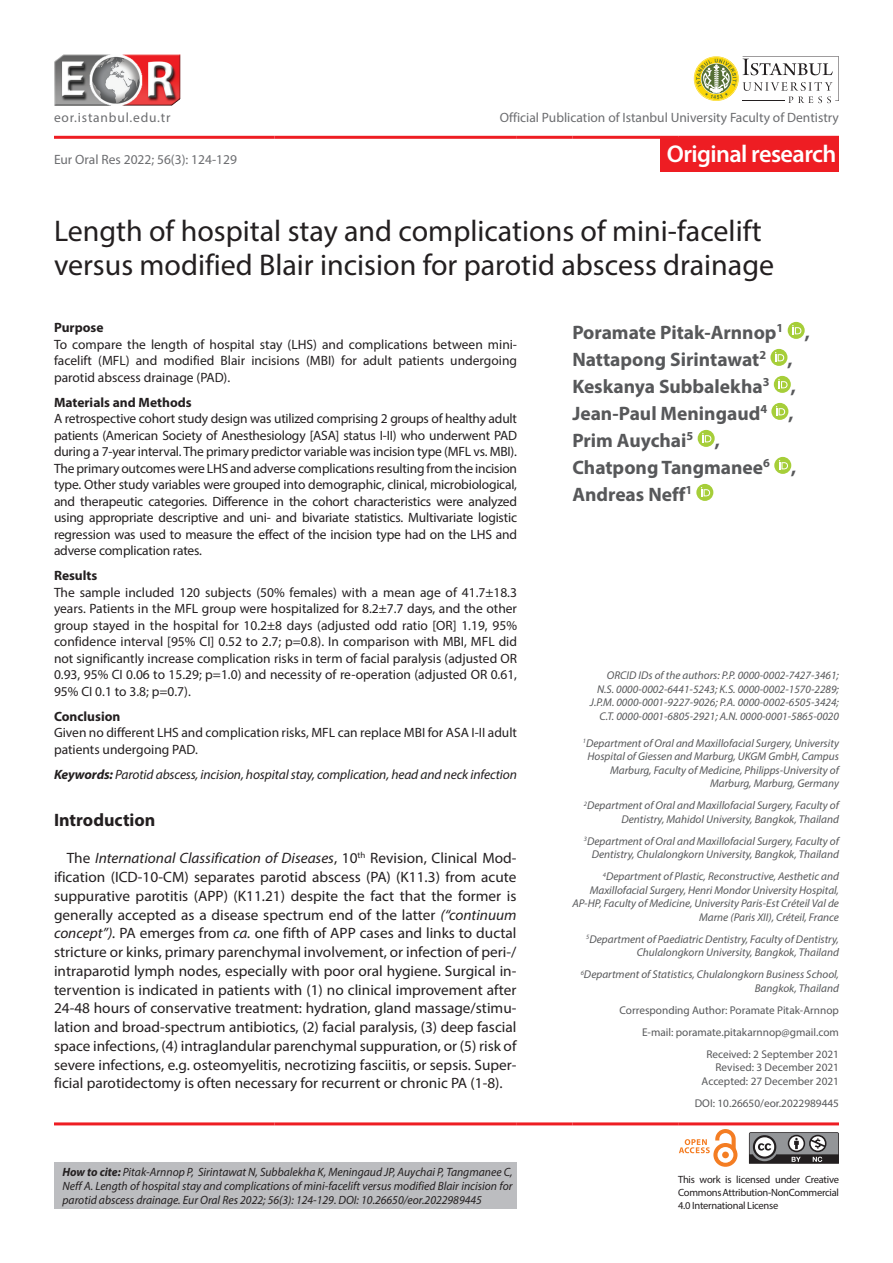
<style>
.page{position:relative;width:893px;height:1263px;background:#fff}
.page>*{position:absolute;margin:0;border:0;box-sizing:border-box;transform-origin:0 0}
.t1{font:30px/34.5px "Myriad Pro";color:#231f20}
.t2{font:600 24.3px "Myriad Pro";letter-spacing:-.025em;color:#fff}
.t3{font:700 19.5px/27px "Myriad Pro";color:#57585a}
.t4{font:700 18px "Myriad Pro";color:#231f20}
.t5{font:15px/18.8px "Myriad Pro";color:#231f20;text-align:justify}
.t6{font:13.5px/16.5px "Myriad Pro";color:#231f20;text-align:justify}
.t7{font:13.5px "Myriad Pro";color:#6c6d70}
.t8{font:italic 13.5px "Myriad Pro";letter-spacing:-.01em;color:#231f20}
.t9{font:700 13.5px "Myriad Pro";color:#231f20}
.t10{font:13.5px "Myriad Pro";letter-spacing:.06em;color:#6c6d70}
.t11{font:italic 12px/14.4px "Myriad Pro";color:#231f20;text-align:justify}
.t12{font:italic 11.25px/13.5px "Myriad Pro";color:#57585a;text-align:right}
.t13{font:11.25px/22px "Myriad Pro";color:#57585a;text-align:right}
.t14{font:10.5px/12.6px "Myriad Pro";letter-spacing:-.025em;color:#231f20;text-align:justify}
.s1{font-weight:700}
.s2{font-style:italic}
</style>
<div class="page">
<div style="left:660px;top:137px;width:179px;height:34px;background:#ee1d23"></div>
<div style="left:54px;top:1162px;width:463px;height:46px;background:#bcbdc0"></div>
<hr style="left:54px;top:136px;width:220px;height:3px;background:#ee1d23">
<hr style="left:274px;top:136px;width:243px;height:3px;background:#ee1d23">
<hr style="left:517px;top:136px;width:55px;height:3px;background:#ee1d23">
<hr style="left:572px;top:136px;width:88px;height:3px;background:#ee1d23">
<hr style="left:660px;top:136px;width:18px;height:3px;background:#ee1d23">
<hr style="left:678px;top:136px;width:161px;height:3px;background:#ee1d23">
<hr style="left:572px;top:1122px;width:88px;height:3px;background:#ee1d23">
<hr style="left:660px;top:1122px;width:18px;height:3px;background:#ee1d23">
<hr style="left:678px;top:1122px;width:161px;height:3px;background:#ee1d23">
<hr style="left:54px;top:1122px;width:220px;height:3px;background:#ee1d23">
<hr style="left:274px;top:1122px;width:243px;height:3px;background:#ee1d23">
<hr style="left:517px;top:1122px;width:55px;height:3px;background:#ee1d23">
<img style="left:54px;top:54px;width:127px;height:51px">
<svg style="left:694px;top:56px;width:145px;height:47px"></svg>
<svg style="left:788px;top:322px;width:17px;height:17px"></svg>
<svg style="left:792px;top:325px;width:9px;height:9px"></svg>
<svg style="left:770px;top:349px;width:17px;height:17px"></svg>
<svg style="left:775px;top:352px;width:9px;height:9px"></svg>
<div style="left:774px;top:376px;width:17px;height:17px;background:#a6ce39;border-radius:50%"></div>
<svg style="left:778px;top:379px;width:10px;height:9px"></svg>
<svg style="left:771px;top:403px;width:17px;height:17px"></svg>
<svg style="left:776px;top:406px;width:9px;height:9px"></svg>
<svg style="left:698px;top:430px;width:17px;height:17px"></svg>
<svg style="left:702px;top:433px;width:9px;height:9px"></svg>
<svg style="left:774px;top:457px;width:17px;height:17px"></svg>
<svg style="left:779px;top:460px;width:9px;height:9px"></svg>
<svg style="left:696px;top:484px;width:17px;height:17px"></svg>
<svg style="left:701px;top:487px;width:9px;height:9px"></svg>
<svg style="left:749px;top:1132px;width:90px;height:32px;background:#787779"></svg>
<svg style="left:679px;top:1129px;width:58px;height:38px"></svg>
<p class="t10" style="left:54px;top:110px;width:118px">eor.istanbul.edu.tr</p>
<p class="t7" style="left:500px;top:110px;width:341px">Official Publication of Istanbul University Faculty of Dentistry</p>
<p class="t7" style="left:54px;top:152px;width:184px">Eur Oral Res 2022; 56(3): 124-129</p>
<h2 class="t2" style="left:667px;top:138px;width:171px">Original research</h2>
<h1 class="t1" style="left:54px;top:213px;width:722px">Length of hospital stay and complications of mini-facelift versus modified Blair incision for parotid abscess drainage</h1>
<p class="t9" style="left:54px;top:319px;width:51px">Purpose</p>
<p class="t6" style="left:54px;top:335px;width:465px">To compare the length of hospital stay (LHS) and complications between mini&shy;facelift (MFL) and modified Blair incisions (MBI) for adult patients undergoing parotid abscess drainage (PAD).</p>
<p class="t9" style="left:54px;top:393px;width:139px">Materials and Methods</p>
<p class="t6" style="left:54px;top:410px;width:465px">A retrospective cohort study design was utilized comprising 2 groups of healthy adult patients (American Society of Anesthesiology [ASA] status I-II) who underwent PAD during a 7-year interval. The primary predictor variable was incision type (MFL vs. MBI).<br>The primary outcomes were LHS and adverse complications resulting from the incision type. Other study variables were grouped into demographic, clinical, microbiological, and therapeutic categories. Difference in the cohort characteristics were analyzed using appropriate descriptive and uni- and bivariate statistics. Multivariate logistic regression was used to measure the effect of the incision type had on the LHS and adverse complication rates.</p>
<p class="t9" style="left:54px;top:567px;width:45px">Results</p>
<p class="t6" style="left:54px;top:583px;width:465px">The sample included 120 subjects (50% females) with a mean age of 41.7±18.3 years. Patients in the MFL group were hospitalized for 8.2±7.7 days, and the other group stayed in the hospital for 10.2±8 days (adjusted odd ratio [OR] 1.19, 95% confidence interval [95% CI] 0.52 to 2.7; p=0.8). In comparison with MBI, MFL did not significantly increase complication risks in term of facial paralysis (adjusted OR 0.93, 95% CI 0.06 to 15.29; p=1.0) and necessity of re-operation (adjusted OR 0.61, 95% CI 0.1 to 3.8; p=0.7).</p>
<p class="t9" style="left:54px;top:707px;width:68px">Conclusion</p>
<p class="t6" style="left:54px;top:724px;width:465px">Given no different LHS and complication risks, MFL can replace MBI for ASA I-II adult patients undergoing PAD.</p>
<p class="t8" style="left:54px;top:766px;width:465px"><span class="s1">Keywords:</span> Parotid abscess, incision, hospital stay, complication, head and neck infection</p>
<h3 class="t4" style="left:54px;top:808px;width:103px">Introduction</h3>
<p class="t5" style="left:54px;top:849px;width:464px;text-indent:13px">The <span class="s2">International Classification of Diseases</span>, 10<sup>th</sup> Revision, Clinical Mod&shy;ification (ICD-10-CM) separates parotid abscess (PA) (K11.3) from acute suppurative parotitis (APP) (K11.21) despite the fact that the former is generally accepted as a disease spectrum end of the latter <span class="s2">(“continuum concept”).</span> PA emerges from <span class="s2">ca.</span> one fifth of APP cases and links to ductal stricture or kinks, primary parenchymal involvement, or infection of peri-/ intraparotid lymph nodes, especially with poor oral hygiene. Surgical in&shy;tervention is indicated in patients with (1) no clinical improvement after 24-48 hours of conservative treatment: hydration, gland massage/stimu&shy;lation and broad-spectrum antibiotics, (2) facial paralysis, (3) deep fascial space infections, (4) intraglandular parenchymal suppuration, or (5) risk of severe infections, e.g. osteomyelitis, necrotizing fasciitis, or sepsis. Super&shy;ficial parotidectomy is often necessary for recurrent or chronic PA (1-8).</p>
<h3 class="t3" style="left:572px;top:318px;width:239px">Poramate Pitak-Arnnop<sup>1</sup> ,<br>Nattapong Sirintawat<sup>2</sup> ,<br>Keskanya Subbalekha<sup>3</sup> ,<br>Jean-Paul Meningaud<sup>4</sup> ,<br>Prim Auychai<sup>5</sup> ,<br>Chatpong Tangmanee<sup>6</sup> ,<br>Andreas Neff<sup>1</sup></h3>
<p class="t12" style="left:590px;top:669px;width:251px">ORCID IDs of the authors: P.P. 0000-0002-7427-3461; N.S. 0000-0002-6441-5243; K.S. 0000-0002-1570-2289; J.P.M. 0000-0001-9227-9026; P.A. 0000-0002-6505-3424; C.T. 0000-0001-6805-2921; A.N. 0000-0001-5865-0020</p>
<p class="t12" style="left:583px;top:736px;width:258px"><sup>1</sup>Department of Oral and Maxillofacial Surgery, University Hospital of Giessen and Marburg, UKGM GmbH, Campus Marburg, Faculty of Medicine, Philipps-University of Marburg, Marburg, Germany</p>
<p class="t12" style="left:584px;top:799px;width:257px"><sup>2</sup>Department of Oral and Maxillofacial Surgery, Faculty of<br>Dentistry, Mahidol University, Bangkok, Thailand</p>
<p class="t12" style="left:584px;top:834px;width:257px"><sup>3</sup>Department of Oral and Maxillofacial Surgery, Faculty of<br>Dentistry, Chulalongkorn University, Bangkok, Thailand</p>
<p class="t12" style="left:572px;top:870px;width:268px"><sup>4</sup>Department of Plastic, Reconstructive, Aesthetic and Maxillofacial Surgery, Henri Mondor University Hospital, AP-HP, Faculty of Medicine, University Paris-Est Créteil Val de Marne (Paris XII), Créteil, France</p>
<p class="t12" style="left:586px;top:932px;width:254px"><sup>5</sup>Department of Paediatric Dentistry, Faculty of Dentistry,<br>Chulalongkorn University, Bangkok, Thailand</p>
<p class="t12" style="left:581px;top:968px;width:260px"><sup>6</sup>Department of Statistics, Chulalongkorn Business School,<br>Bangkok, Thailand</p>
<p class="t13" style="left:619px;top:999px;width:221px">Corresponding Author: Poramate Pitak-Arnnop<br>E-mail: poramate.pitakarnnop@gmail.com<br>Received: 2 September 2021</p>
<p class="t13" style="left:702px;top:1061px;width:139px;line-height:13.5px">Revised: 3 December 2021<br>Accepted: 27 December 2021</p>
<p class="t13" style="left:695px;top:1092px;width:146px">DOI: 10.26650/eor.2022989445</p>
<p class="t11" style="left:63px;top:1164px;width:452px"><span class="s1">How to cite:</span> Pitak-Arnnop P, Sirintawat N, Subbalekha K, Meningaud JP, Auychai P, Tangmanee C, Neff A. Length of hospital stay and complications of mini-facelift versus modified Blair incision for parotid abscess drainage. Eur Oral Res 2022; 56(3): 124-129. DOI: 10.26650/eor.2022989445</p>
<p class="t14" style="left:678px;top:1173px;width:162px">This work is licensed under Creative Commons Attribution-NonCommercial 4.0 International License</p>
</div>
